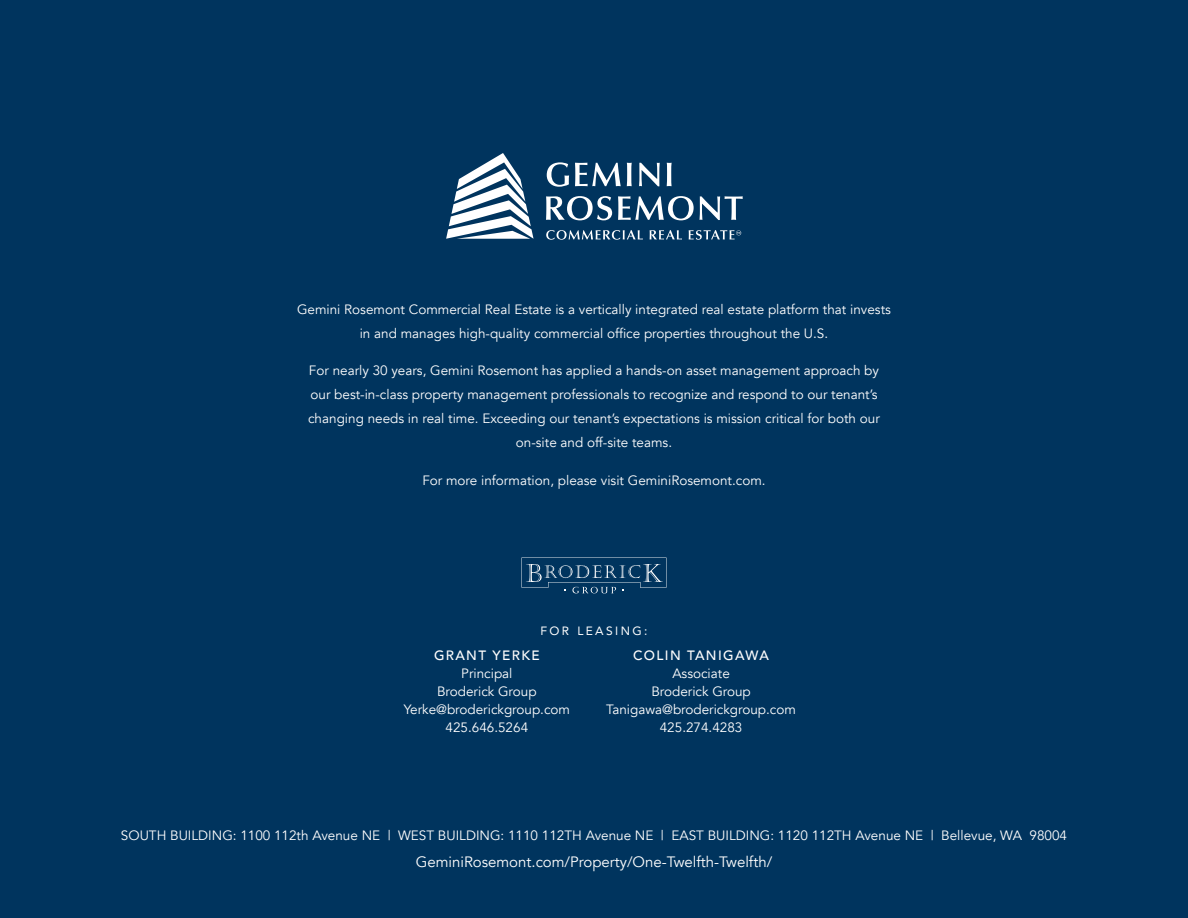
<style>
.page{position:relative;width:1188px;height:918px;background:#00345e}
.page>*{position:absolute;margin:0;border:0;box-sizing:border-box;transform-origin:0 0}
.t1{font:15px "Avenir";color:#fff}
.t2{font:13.5px/24px "Avenir";color:#fff;text-align:center}
.t3{font:500 13.5px "Avenir";letter-spacing:.1em;color:#fff}
.t4{font:12px "Avenir";letter-spacing:.2em;color:#fff}
</style>
<div class="page">
<svg style="left:547px;top:162px;width:22px;height:25px"></svg>
<svg style="left:575px;top:163px;width:46px;height:23px"></svg>
<svg style="left:627px;top:163px;width:5px;height:23px"></svg>
<svg style="left:639px;top:163px;width:21px;height:23px"></svg>
<svg style="left:667px;top:163px;width:5px;height:23px"></svg>
<svg style="left:546px;top:196px;width:66px;height:24px"></svg>
<svg style="left:618px;top:196px;width:76px;height:24px"></svg>
<svg style="left:700px;top:196px;width:43px;height:24px"></svg>
<svg style="left:546px;top:230px;width:97px;height:10px"></svg>
<svg style="left:650px;top:230px;width:32px;height:9px"></svg>
<svg style="left:446px;top:153px;width:88px;height:86px"></svg>
<svg style="left:689px;top:230px;width:52px;height:10px"></svg>
<svg style="left:522px;top:557px;width:144px;height:36px"></svg>
<p class="t2" style="left:297px;top:297px;width:595px">Gemini Rosemont Commercial Real Estate is a vertically integrated real estate platform that invests in and manages high-quality commercial office properties throughout the U.S.</p>
<p class="t2" style="left:308px;top:359px;width:573px">For nearly 30 years, Gemini Rosemont has applied a hands-on asset management approach by our best-in-class property management professionals to recognize and respond to our tenant’s changing needs in real time. Exceeding our tenant’s expectations is mission critical for both our on-site and off-site teams.</p>
<p class="t2" style="left:422px;top:468px;width:345px">For more information, please visit GeminiRosemont.com.</p>
<p class="t4" style="left:540px;top:621px;width:109px">FOR LEASING:</p>
<p class="t3" style="left:434px;top:644px;width:107px">GRANT YERKE</p>
<p class="t2" style="left:461px;top:662px;width:53px">Principal</p>
<p class="t2" style="left:437px;top:680px;width:101px">Broderick Group</p>
<p class="t2" style="left:404px;top:698px;width:168px">Yerke@broderickgroup.com</p>
<p class="t2" style="left:446px;top:716px;width:84px">425.646.5264</p>
<p class="t3" style="left:633px;top:644px;width:137px">COLIN TANIGAWA</p>
<p class="t2" style="left:672px;top:662px;width:59px">Associate</p>
<p class="t2" style="left:651px;top:680px;width:101px">Broderick Group</p>
<p class="t2" style="left:606px;top:698px;width:191px">Tanigawa@broderickgroup.com</p>
<p class="t2" style="left:660px;top:716px;width:84px">425.274.4283</p>
<p class="t2" style="left:121px;top:823px;width:948px">SOUTH BUILDING: 1100 112th Avenue NE | WEST BUILDING: 1110 112TH Avenue NE | EAST BUILDING: 1120 112TH Avenue NE | Bellevue, WA 98004</p>
<p class="t1" style="left:416px;top:853px;width:358px">GeminiRosemont.com/Property/One-Twelfth-Twelfth/</p>
</div>
